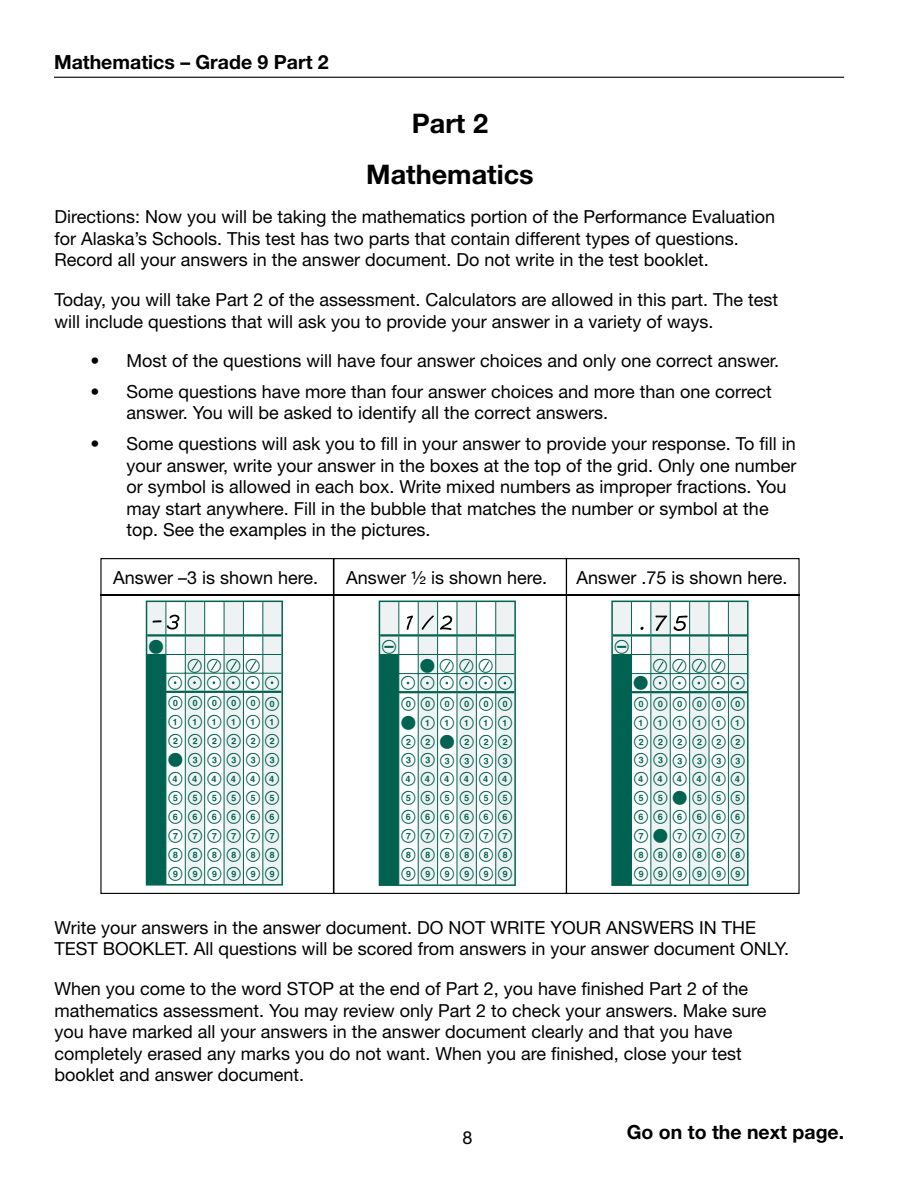
<style>
.page{position:relative;width:918px;height:1188px;background:#fff}
.page>*{position:absolute;margin:0;border:0;box-sizing:border-box;transform-origin:0 0}
._00_Intro_Head1{font:700 27px "Helvetica Neue LT Std";color:#000}
.t1{font:700 19.5px "Helvetica Neue LT Std";color:#000}
._01_Body{font:18px/21.6px "Helvetica Neue LT Std";color:#000}
.t2{font:500 18px/18.9px "Bubbles";letter-spacing:.075em;color:#006351;text-align:center}
</style>
<div class="page">
<hr style="left:54px;top:77px;width:790px;height:1px;background:#000">
<svg style="left:100px;top:558px;width:700px;height:336px"></svg>
<p class="t1" style="left:54px;top:50px;width:276px">Mathematics – Grade 9 Part 2</p>
<p class="_00_Intro_Head1" style="left:412px;top:107px;width:78px">Part 2</p>
<p class="_00_Intro_Head1" style="left:366px;top:157px;width:169px">Mathematics</p>
<p class="_01_Body" style="left:54px;top:206px;width:722px">Directions: Now you will be taking the mathematics portion of the Performance Evaluation for Alaska’s Schools. This test has two parts that contain different types of questions.<br>Record all your answers in the answer document. Do not write in the test booklet.</p>
<p class="_01_Body" style="left:54px;top:288px;width:725px">Today, you will take Part 2 of the assessment. Calculators are allowed in this part. The test will include questions that will ask you to provide your answer in a variety of ways.</p>
<p class="_01_Body" style="left:90px;top:350px;width:690px">• Most of the questions will have four answer choices and only one correct answer.</p>
<p class="_01_Body" style="left:126px;top:380px;width:647px;text-indent:-36px">• Some questions have more than four answer choices and more than one correct answer. You will be asked to identify all the correct answers.</p>
<p class="_01_Body" style="left:126px;top:432px;width:672px;text-indent:-36px">• Some questions will ask you to fill in your answer to provide your response. To fill in your answer, write your answer in the boxes at the top of the grid. Only one number or symbol is allowed in each box. Write mixed numbers as improper fractions. You may start anywhere. Fill in the bubble that matches the number or symbol at the top. See the examples in the pictures.</p>
<p class="_01_Body" style="left:113px;top:566px;width:207px">Answer –3 is shown here.</p>
<p class="_01_Body" style="left:346px;top:566px;width:203px">Answer ½ is shown here.</p>
<p class="_01_Body" style="left:577px;top:566px;width:213px">Answer .75 is shown here.</p>
<p class="t2" style="left:147px;top:638px;width:19px">~</p>
<p class="t2" style="left:166px;top:658px;width:116px;line-height:17.1px">AAAA<br>AAAAAA</p>
<p class="t2" style="left:167px;top:695px;width:116px;text-align:justify">000000<br>111111<br>222222 ~33333<br>444444<br>555555<br>666666<br>777777<br>888888<br>999999</p>
<p class="t2" style="left:380px;top:638px;width:19px">_</p>
<p class="t2" style="left:399px;top:658px;width:116px;line-height:17.1px">~AAA<br>AAAAAA</p>
<p class="t2" style="left:400px;top:695px;width:116px;text-align:justify">000000 ~11111<br>22~222<br>333333<br>444444<br>555555<br>666666<br>777777<br>888888<br>999999</p>
<p class="t2" style="left:613px;top:638px;width:19px">_</p>
<p class="t2" style="left:632px;top:658px;width:116px;line-height:17.1px">AAAA ~AAAAA</p>
<p class="t2" style="left:632px;top:695px;width:116px;text-align:justify">000000<br>111111<br>222222<br>333333<br>444444<br>55~555<br>666666<br>7~7777<br>888888<br>999999</p>
<p class="_01_Body" style="left:54px;top:916px;width:736px">Write your answers in the answer document. DO NOT WRITE YOUR ANSWERS IN THE<br>TEST BOOKLET. All questions will be scored from answers in your answer document ONLY.</p>
<p class="_01_Body" style="left:54px;top:977px;width:714px">When you come to the word STOP at the end of Part 2, you have finished Part 2 of the mathematics assessment. You may review only Part 2 to check your answers. Make sure you have marked all your answers in the answer document clearly and that you have completely erased any marks you do not want. When you are finished, close your test booklet and answer document.</p>
<p class="_01_Body" style="left:463px;top:1126px;width:12px">8</p>
<p class="t1" style="left:627px;top:1120px;width:219px">Go on to the next page.</p>
</div>
